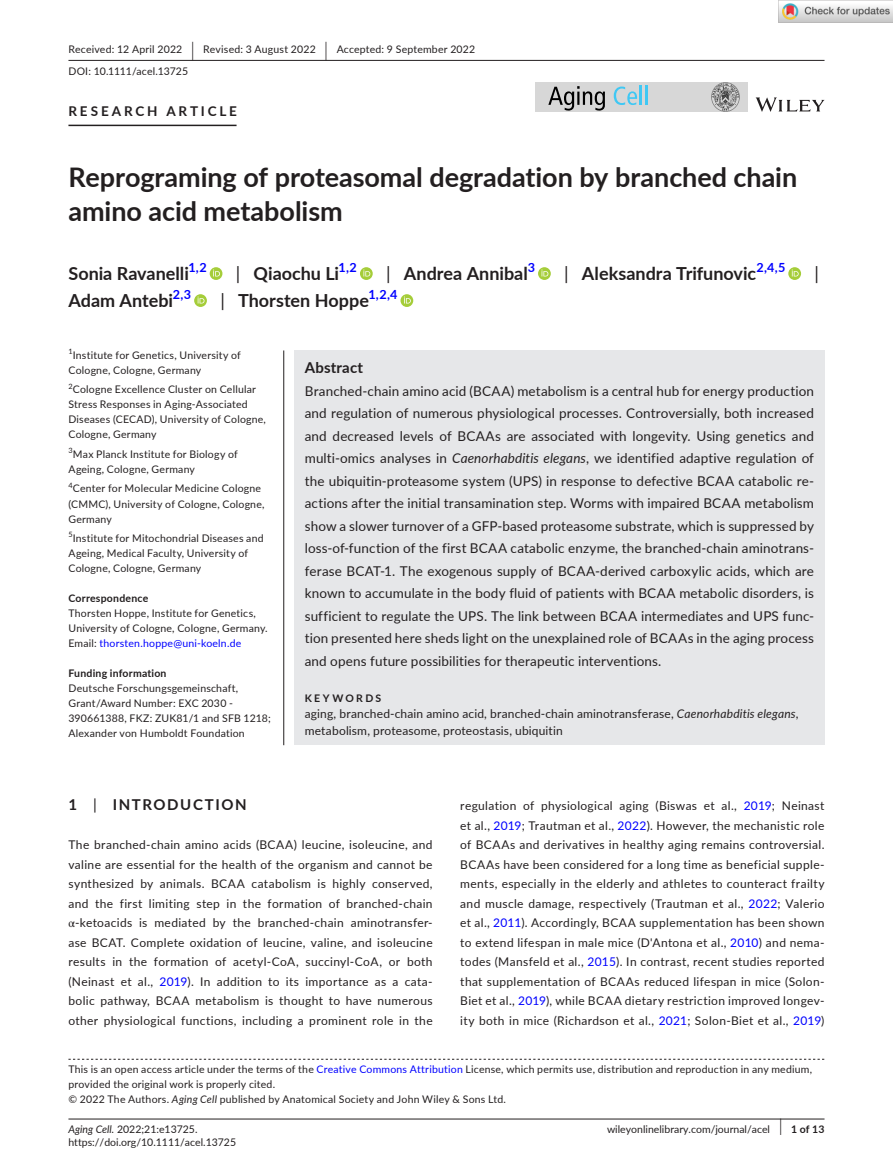
<style>
.page{position:relative;width:893px;height:1174px;background:#fff}
.page>*{position:absolute;margin:0;border:0;box-sizing:border-box;transform-origin:0 0}
.t1{font:700 27px/34.5px "Lato";letter-spacing:-.005em;color:#231f20}
.t2{font:700 18px "Lato";color:#231f20}
.t3{font:18px "Lato";color:#231f20}
.t4{font:700 15px "Lato";letter-spacing:.1em;color:#231f20}
.t5{font:700 15px "Lato";letter-spacing:.015em;color:#231f20}
.t6{font:13.5px/22.5px "Lato";letter-spacing:.01em;color:#231f20;text-align:justify}
.t7{font:700 13.5px "Lato";letter-spacing:.21em;color:#231f20}
.t8{font:700 12.6px "Lato";color:#00f}
.t9{font:12px/19.5px "Lato";letter-spacing:.02em;color:#231f20;text-align:justify}
.t10{font:10.5px/15px "Lato";letter-spacing:.02em;color:#231f20}
.t11{font:10.5px "Lato";color:#231f20}
.t12{font:700 10.5px "Lato";letter-spacing:.02em;color:#231f20}
.t13{font:700 10.5px "Lato";letter-spacing:.22em;color:#231f20}
.t14{font:7.35px "Lato";color:#231f20}
.s1{font-size:19.65px}
.s2{font-weight:400}
.s3{color:#00f}
.s4{font-style:italic}
.s5{font-family:"STIX"}
.s6{font-weight:400;font-size:17.4px}
</style>
<div class="page">
<hr style="left:68px;top:1118px;width:756px;height:1px;background:#231f20">
<svg style="left:756px;top:97px;width:68px;height:15px"></svg>
<div style="left:536px;top:82px;width:212px;height:30px;background:#d7d7d7"></div>
<svg style="left:548px;top:86px;width:57px;height:25px"></svg>
<svg style="left:614px;top:87px;width:23px;height:18px"></svg>
<hr style="left:640px;top:85px;width:2px;height:20px;background:#40c8f4">
<hr style="left:645px;top:85px;width:3px;height:20px;background:#40c8f4">
<img style="left:711px;top:83px;width:29px;height:28px">
<hr style="left:68px;top:60px;width:756px;height:1px;background:#231f20">
<hr style="left:68px;top:125px;width:169px;height:1px;background:#231f20">
<svg style="left:210px;top:267px;width:12px;height:13px"></svg>
<svg style="left:213px;top:269px;width:7px;height:7px"></svg>
<svg style="left:360px;top:267px;width:13px;height:13px"></svg>
<svg style="left:363px;top:269px;width:7px;height:7px"></svg>
<svg style="left:538px;top:267px;width:13px;height:13px"></svg>
<svg style="left:541px;top:269px;width:7px;height:7px"></svg>
<svg style="left:788px;top:267px;width:13px;height:13px"></svg>
<svg style="left:792px;top:269px;width:7px;height:7px"></svg>
<svg style="left:194px;top:294px;width:13px;height:13px"></svg>
<svg style="left:198px;top:296px;width:6px;height:7px"></svg>
<svg style="left:400px;top:294px;width:13px;height:13px"></svg>
<svg style="left:404px;top:296px;width:7px;height:7px"></svg>
<svg style="left:68px;top:1058px;width:756px;height:1px"></svg>
<div style="left:294px;top:350px;width:530px;height:395px;background:#e6e7e9"></div>
<hr style="left:283px;top:350px;width:1px;height:395px;background:#231f20">
<img style="left:779px;top:0;width:114px;height:23px">
<p class="t10" style="left:68px;top:38px;width:408px;line-height:21.8px">Received: 12 April 2022 <span class="s1">|</span> Revised: 3 August 2022 <span class="s1">|</span> Accepted: 9 September 2022<br>DOI: 10.1111/acel.13725</p>
<p class="t7" style="left:68px;top:101px;width:170px">RESEARCH ARTICLE</p>
<h1 class="t1" style="left:68px;top:159px;width:730px">Reprograming of proteasomal degradation by branched chain amino acid metabolism</h1>
<h2 class="t2" style="left:68px;top:260px;width:122px">Sonia Ravanelli</h2>
<p class="t8" style="left:188px;top:258px;width:20px">1,2</p>
<h2 class="t2" style="left:236px;top:260px;width:105px"><span class="s2">|</span> Qiaochu Li</h2>
<p class="t8" style="left:339px;top:258px;width:20px">1,2</p>
<h2 class="t2" style="left:386px;top:260px;width:143px"><span class="s2">|</span> Andrea Annibal</h2>
<p class="t8" style="left:528px;top:258px;width:9px">3</p>
<h2 class="t2" style="left:564px;top:260px;width:193px"><span class="s2">|</span> Aleksandra Trifunovic</h2>
<p class="t8" style="left:756px;top:258px;width:30px">2,4,5</p>
<h2 class="t3" style="left:815px;top:260px;width:6px">|</h2>
<h2 class="t2" style="left:68px;top:287px;width:106px">Adam Antebi</h2>
<p class="t8" style="left:173px;top:285px;width:20px">2,3</p>
<h2 class="t2" style="left:220px;top:287px;width:150px"><span class="s2">|</span> Thorsten Hoppe</h2>
<p class="t8" style="left:368px;top:285px;width:31px">1,2,4</p>
<p class="t14" style="left:68px;top:346px;width:6px">1</p>
<p class="t10" style="left:68px;top:347px;width:174px;text-indent:4px">Institute for Genetics, University of<br>Cologne, Cologne, Germany</p>
<p class="t14" style="left:68px;top:381px;width:6px">2</p>
<p class="t10" style="left:68px;top:382px;width:199px;text-indent:4px">Cologne Excellence Cluster on Cellular Stress Responses in Aging-Associated Diseases (CECAD), University of Cologne, Cologne, Germany</p>
<p class="t10" style="left:68px;top:446px;width:171px"><sup>3</sup>Max Planck Institute for Biology of<br>Ageing, Cologne, Germany</p>
<p class="t10" style="left:68px;top:481px;width:198px"><sup>4</sup>Center for Molecular Medicine Cologne (CMMC), University of Cologne, Cologne,<br>Germany</p>
<p class="t10" style="left:68px;top:530px;width:197px"><sup>5</sup>Institute for Mitochondrial Diseases and<br>Ageing, Medical Faculty, University of<br>Cologne, Cologne, Germany</p>
<p class="t12" style="left:68px;top:590px;width:81px">Correspondence</p>
<p class="t10" style="left:68px;top:605px;width:201px">Thorsten Hoppe, Institute for Genetics,<br>University of Cologne, Cologne, Germany.<br>Email: <span class="s3">thorsten.hoppe@uni-koeln.de</span></p>
<p class="t12" style="left:68px;top:665px;width:100px">Funding information</p>
<p class="t10" style="left:68px;top:680px;width:204px">Deutsche Forschungsgemeinschaft, Grant/Award Number: EXC 2030 - 390661388, FKZ: ZUK81/1 and SFB 1218; Alexander von Humboldt Foundation</p>
<p class="t5" style="left:305px;top:356px;width:60px">Abstract</p>
<p class="t6" style="left:305px;top:379px;width:511px">Branched-chain amino acid (BCAA) metabolism is a central hub for energy production and regulation of numerous physiological processes. Controversially, both increased and decreased levels of BCAAs are associated with longevity. Using genetics and multi-omics analyses in <span class="s4">Caenorhabditis elegans</span>, we identified adaptive regulation of the ubiquitin-proteasome system (UPS) in response to defective BCAA catabolic re&shy;actions after the initial transamination step. Worms with impaired BCAA metabolism show a slower turnover of a GFP-based proteasome substrate, which is suppressed by loss-of-function of the first BCAA catabolic enzyme, the branched-chain aminotrans&shy;ferase BCAT-1. The exogenous supply of BCAA-derived carboxylic acids, which are known to accumulate in the body fluid of patients with BCAA metabolic disorders, is sufficient to regulate the UPS. The link between BCAA intermediates and UPS func&shy;tion presented here sheds light on the unexplained role of BCAAs in the aging process and opens future possibilities for therapeutic interventions.</p>
<p class="t13" style="left:305px;top:690px;width:78px">KEYWORDS</p>
<p class="t9" style="left:305px;top:705px;width:495px;line-height:16.5px">aging, branched-chain amino acid, branched-chain aminotransferase, <span class="s4">Caenorhabditis elegans</span>, metabolism, proteasome, proteostasis, ubiquitin</p>
<p class="t4" style="left:68px;top:794px;width:180px">1 <span class="s2">|</span> INTRODUCTION</p>
<p class="t9" style="left:68px;top:834px;width:366px">The branched-chain amino acids (BCAA) leucine, isoleucine, and valine are essential for the health of the organism and cannot be synthesized by animals. BCAA catabolism is highly conserved, and the first limiting step in the formation of branched-chain <span class="s5">α</span>-ketoacids is mediated by the branched-chain aminotransfer&shy;ase BCAT. Complete oxidation of leucine, valine, and isoleucine results in the formation of acetyl-CoA, succinyl-CoA, or both (Neinast et al., <span class="s3">2019</span>). In addition to its importance as a cata&shy;bolic pathway, BCAA metabolism is thought to have numerous other physiological functions, including a prominent role in the</p>
<p class="t9" style="left:460px;top:795px;width:366px">regulation of physiological aging (Biswas et al., <span class="s3">2019</span>; Neinast et al., <span class="s3">2019</span>; Trautman et al., <span class="s3">2022</span>). However, the mechanistic role of BCAAs and derivatives in healthy aging remains controversial.<br>BCAAs have been considered for a long time as beneficial supple&shy;ments, especially in the elderly and athletes to counteract frailty and muscle damage, respectively (Trautman et al., <span class="s3">2022</span>; Valerio et al., <span class="s3">2011</span>). Accordingly, BCAA supplementation has been shown to extend lifespan in male mice (D'Antona et al., <span class="s3">2010</span>) and nema&shy;todes (Mansfeld et al., <span class="s3">2015</span>). In contrast, recent studies reported that supplementation of BCAAs reduced lifespan in mice (Solon-Biet et al., <span class="s3">2019</span>), while BCAA dietary restriction improved longev&shy;ity both in mice (Richardson et al., <span class="s3">2021</span>; Solon-Biet et al., <span class="s3">2019</span>)</p>
<p class="t10" style="left:68px;top:1061px;width:745px">This is an open access article under the terms of the <span class="s3">Creative Commons Attribution</span> License, which permits use, distribution and reproduction in any medium, provided the original work is properly cited.<br>© 2022 The Authors. <span class="s4">Aging Cell</span> published by Anatomical Society and John Wiley &amp; Sons Ltd.</p>
<p class="t11" style="left:68px;top:1121px;width:131px"><span class="s4">Aging Cell.</span> 2022;21:e13725.</p>
<p class="t12" style="left:779px;top:1121px;width:46px"><span class="s6">|</span> 1 of 13</p>
<p class="t11" style="left:68px;top:1135px;width:169px">https://doi.org/10.1111/acel.13725</p>
<p class="t11" style="left:607px;top:1121px;width:165px">wileyonlinelibrary.com/journal/acel</p>
</div>
